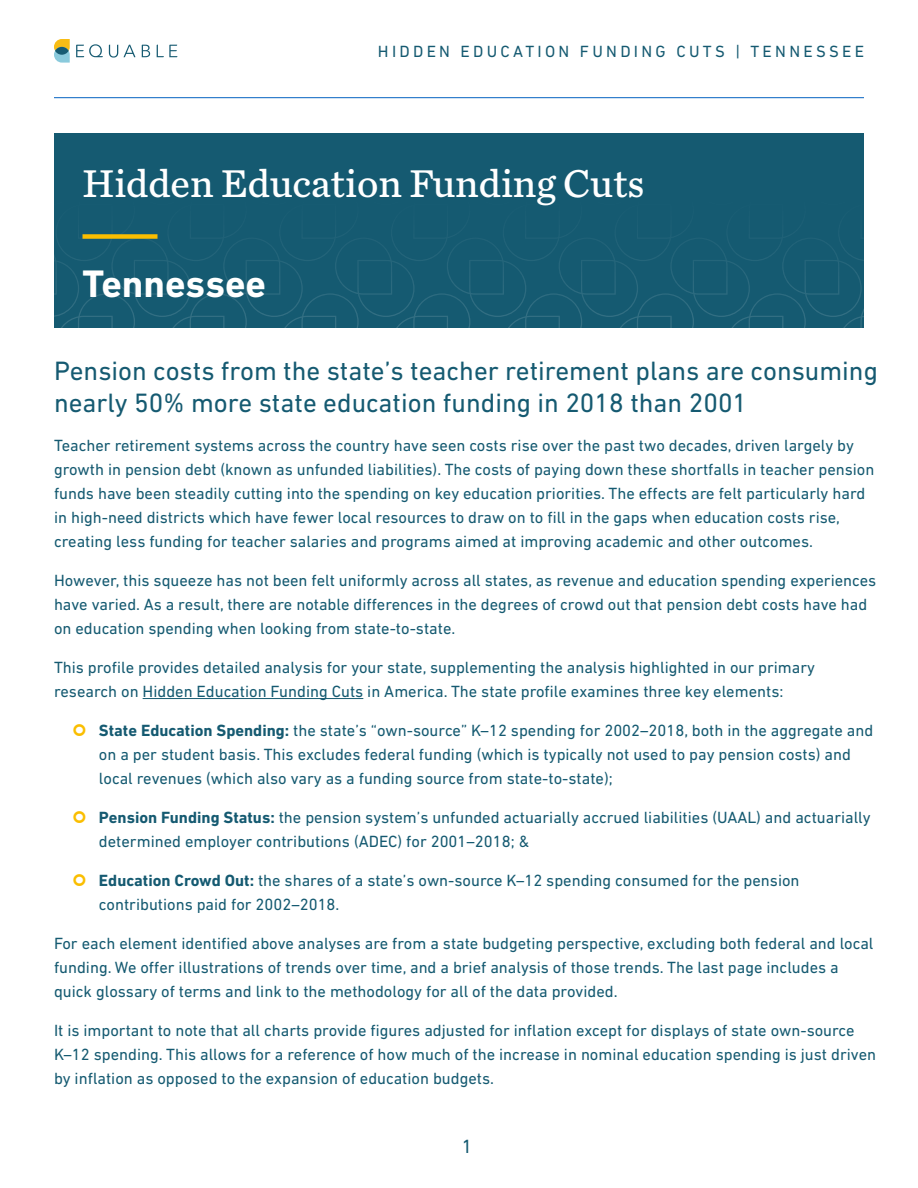
<style>
.page{position:relative;width:918px;height:1188px;background:#fff}
.page>*{position:absolute;margin:0;border:0;box-sizing:border-box;transform-origin:0 0}
.t1{font:40.5px "Chronicle Text G4";color:#fff}
.t2{font:700 39px "DIN Next LT Pro";color:#fff}
.t3{font:27px/32.4px "DIN Next LT Pro";color:#155a71}
.t4{font:19.5px "DIN Next LT Pro";color:#155a71}
.t5{font:16.5px/24px "DIN Next LT Pro";color:#155a71}
.t6{font:16.5px "DIN Next LT Pro";letter-spacing:.2em;color:#155a71}
.s1{font-weight:700}
</style>
<div class="page">
<svg style="left:76px;top:44px;width:27px;height:13px"></svg>
<svg style="left:109px;top:45px;width:26px;height:13px"></svg>
<svg style="left:142px;top:45px;width:8px;height:12px"></svg>
<svg style="left:157px;top:45px;width:20px;height:12px"></svg>
<svg style="left:54px;top:39px;width:16px;height:24px"></svg>
<div style="left:55px;top:47px;width:14px;height:8px;background:#175b72;border-radius:50%"></div>
<hr style="left:54px;top:97px;width:810px;height:1px;background:#0563c1">
<hr style="left:143px;top:698px;width:220px;height:1px;background:#155a71">
<div style="left:54px;top:134px;width:809px;height:194px;background:#155a71"></div>
<svg style="left:56px;top:293px;width:526px;height:35px;background:#175b72"></svg>
<div style="left:82px;top:234px;width:76px;height:5px;background:#fabe00"></div>
<p class="t6" style="left:378px;top:42px;width:488px">HIDDEN EDUCATION FUNDING CUTS | TENNESSEE</p>
<h1 class="t1" style="left:82px;top:159px;width:564px">Hidden Education Funding Cuts</h1>
<h2 class="t2" style="left:82px;top:261px;width:185px">Tennessee</h2>
<h3 class="t3" style="left:54px;top:354px;width:825px">Pension costs from the state’s teacher retirement plans are consuming nearly 50% more state education funding in 2018 than 2001</h3>
<p class="t5" style="left:54px;top:433px;width:822px">Teacher retirement systems across the country have seen costs rise over the past two decades, driven largely by growth in pension debt (known as unfunded liabilities). The costs of paying down these shortfalls in teacher pension funds have been steadily cutting into the spending on key education priorities. The effects are felt particularly hard in high-need districts which have fewer local resources to draw on to fill in the gaps when education costs rise, creating less funding for teacher salaries and programs aimed at improving academic and other outcomes.</p>
<p class="t5" style="left:54px;top:568px;width:824px">However, this squeeze has not been felt uniformly across all states, as revenue and education spending experiences have varied. As a result, there are notable differences in the degrees of crowd out that pension debt costs have had on education spending when looking from state-to-state.</p>
<p class="t5" style="left:54px;top:655px;width:763px">This profile provides detailed analysis for your state, supplementing the analysis highlighted in our primary research on Hidden Education Funding Cuts in America. The state profile examines three key elements:</p>
<p class="t5" style="left:99px;top:718px;width:776px"><span class="s1">State Education Spending:</span> the state’s “own-source” K–12 spending for 2002–2018, both in the aggregate and on a per student basis. This excludes federal funding (which is typically not used to pay pension costs) and local revenues (which also vary as a funding source from state-to-state);</p>
<p class="t5" style="left:99px;top:805px;width:773px"><span class="s1">Pension Funding Status:</span> the pension system’s unfunded actuarially accrued liabilities (UAAL) and actuarially determined employer contributions (ADEC) for 2001–2018; &amp;</p>
<p class="t5" style="left:99px;top:868px;width:702px"><span class="s1">Education Crowd Out:</span> the shares of a state’s own-source K–12 spending consumed for the pension contributions paid for 2002–2018.</p>
<p class="t5" style="left:54px;top:931px;width:821px">For each element identified above analyses are from a state budgeting perspective, excluding both federal and local funding. We offer illustrations of trends over time, and a brief analysis of those trends. The last page includes a quick glossary of terms and link to the methodology for all of the data provided.</p>
<p class="t5" style="left:54px;top:1018px;width:824px">It is important to note that all charts provide figures adjusted for inflation except for displays of state own-source<br>K–12 spending. This allows for a reference of how much of the increase in nominal education spending is just driven by inflation as opposed to the expansion of education budgets.</p>
<p class="t4" style="left:462px;top:1135px;width:12px">1</p>
</div>
